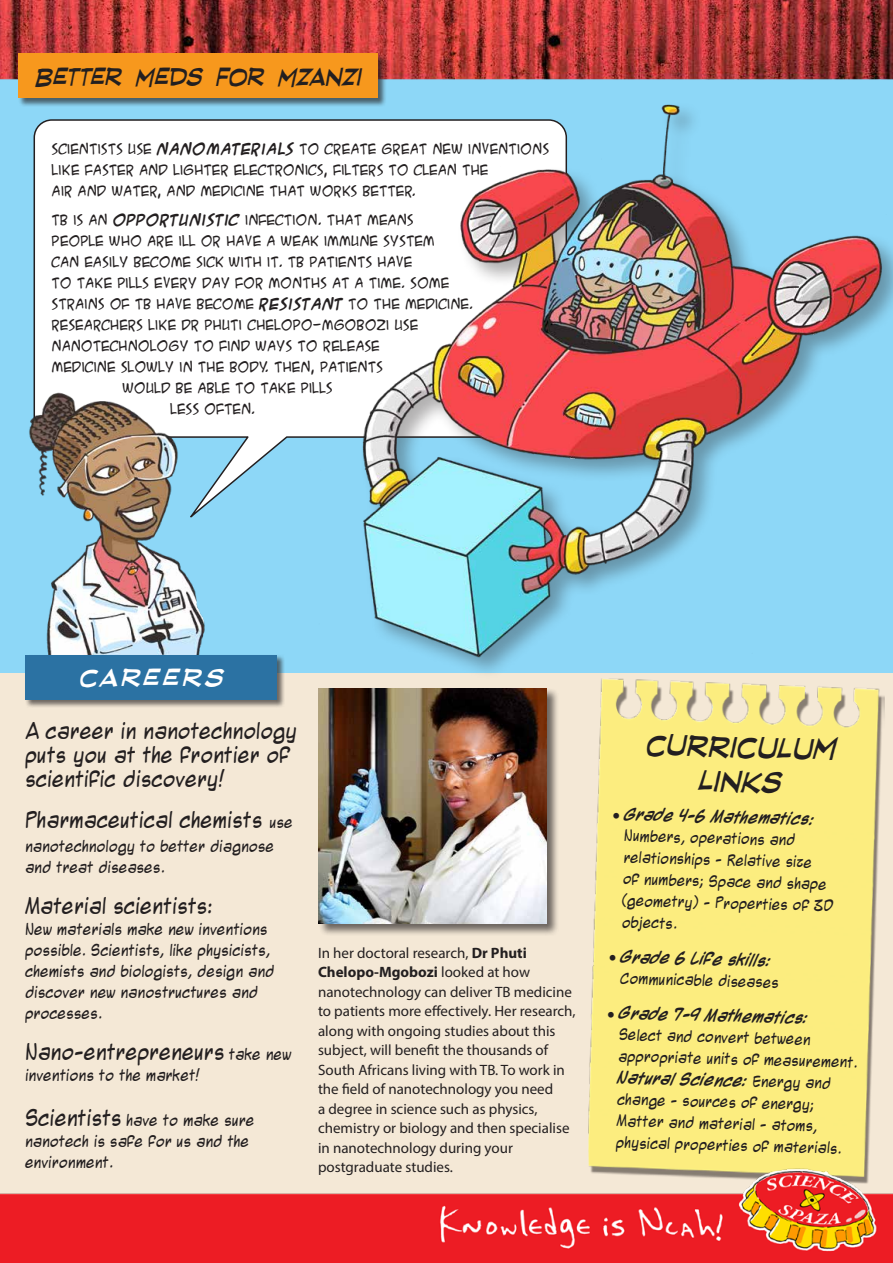
<style>
.page{position:relative;width:893px;height:1263px;background:#fff}
.page>*{position:absolute;margin:0;border:0;box-sizing:border-box;transform-origin:0 0}
.t1{font:italic 40.05px/34px "Red State Blue State BB";color:#231f20;text-align:center}
.t2{font:italic 33.6px "Red State Blue State BB";letter-spacing:-.005em;color:#231f20;scale:.95 1}
.t3{font:italic 33.6px "Red State Blue State BB";letter-spacing:.07em;color:#fff;scale:1.1 1}
.t4{font:21px/24px "Mighty Zeo 20";color:#231f20}
.t5{font:15px/19.5px "Myriad Pro";color:#231f20}
.t6{font:15px/21px "Mighty Zeo 20";color:#231f20}
.t7{font:14.7px/21.6px "Mighty Zeo 20";color:#231f20}
.t8{font:700 14.7px "Mighty Zeo 20";color:#231f20}
.t9{font:13.5px/21px "ACME Secret Agent";color:#231f20}
.s1{font-weight:700}
.s2{font-size:15px}
.s3{font-size:21px}
</style>
<div class="page">
<div style="left:0;top:22px;width:893px;height:653px;background:#8dd7f7"></div>
<svg style="left:33px;top:131px;width:283px;height:372px;background:#f5fafc"></svg>
<div style="left:0;top:673px;width:893px;height:523px;background:#f4e8d6"></div>
<img style="left:0;top:0;width:893px;height:131px">
<div style="left:319px;top:688px;width:240px;height:248px;background:#231f20;opacity:.65"></div>
<img style="left:319px;top:688px;width:227px;height:235px">
<img style="left:588px;top:680px;width:297px;height:463px">
<img style="left:0;top:1143px;width:893px;height:120px">
<div style="left:18px;top:53px;width:369px;height:54px;background:#231f20;opacity:.65"></div>
<div style="left:19px;top:53px;width:359px;height:45px;background:#f7981d"></div>
<img style="left:29px;top:378px;width:180px;height:277px">
<div style="left:25px;top:655px;width:260px;height:54px;background:#231f20;opacity:.65"></div>
<div style="left:25px;top:655px;width:251px;height:45px;background:#2b72a3"></div>
<div style="left:360px;top:101px;width:533px;height:579px;background:#231f20;opacity:.35"></div>
<img style="left:316px;top:78px;width:577px;height:581px">
<svg style="left:613px;top:812px;width:6px;height:6px"></svg>
<svg style="left:610px;top:955px;width:6px;height:6px"></svg>
<svg style="left:608px;top:1011px;width:6px;height:6px"></svg>
<h2 class="t2" style="left:35px;top:63px;width:345px">Better Meds for Mzanzi</h2>
<p class="t9" style="left:52px;top:138px;width:499px">SCIENTISTS USE <span class="s1">NANOMATERIALS</span> TO CREATE GREAT NEW INVENTIONS<br>LIKE FASTER AND LIGHTER ELECTRONICS, FILTERS TO CLEAN THE<br>AIR AND WATER, AND MEDICINE THAT WORKS BETTER.</p>
<p class="t9" style="left:52px;top:209px;width:364px">TB IS AN <span class="s1">OPPORTUNISTIC</span> INFECTION. THAT MEANS</p>
<p class="t9" style="left:52px;top:230px;width:385px">PEOPLE WHO ARE ILL OR HAVE A WEAK IMMUNE SYSTEM</p>
<p class="t9" style="left:52px;top:251px;width:362px">CAN EASILY BECOME SICK WITH IT. TB PATIENTS HAVE</p>
<p class="t9" style="left:52px;top:272px;width:399px">TO TAKE PILLS EVERY DAY FOR MONTHS AT A TIME. SOME</p>
<p class="t9" style="left:52px;top:293px;width:423px">STRAINS OF TB HAVE BECOME <span class="s1">RESISTANT</span> TO THE MEDICINE.</p>
<p class="t9" style="left:52px;top:314px;width:368px">RESEARCHERS LIKE DR PHUTI CHELOPO-MGOBOZI USE</p>
<p class="t9" style="left:52px;top:335px;width:330px">NANOTECHNOLOGY TO FIND WAYS TO RELEASE</p>
<p class="t9" style="left:52px;top:356px;width:333px">MEDICINE SLOWLY IN THE BODY. THEN, PATIENTS</p>
<p class="t9" style="left:122px;top:377px;width:212px">WOULD BE ABLE TO TAKE PILLS</p>
<p class="t9" style="left:170px;top:398px;width:87px">LESS OFTEN.</p>
<h2 class="t3" style="left:79px;top:664px;width:132px">careers</h2>
<h3 class="t4" style="left:25px;top:719px;width:274px">A career in nanotechnology puts you at the frontier of scientific discovery!</h3>
<h3 class="t4" style="left:25px;top:808px;width:269px">Pharmaceutical chemists <span class="s2">use</span></h3>
<p class="t6" style="left:25px;top:836px;width:251px">nanotechnology to better diagnose and treat diseases.</p>
<h3 class="t4" style="left:25px;top:894px;width:189px">Material scientists:</h3>
<p class="t6" style="left:25px;top:919px;width:251px">New materials make new inventions possible. Scientists, like physicists, chemists and biologists, design and discover new nanostructures and processes.</p>
<h3 class="t4" style="left:25px;top:1040px;width:268px">Nano-entrepreneurs <span class="s2">take new</span></h3>
<p class="t6" style="left:25px;top:1065px;width:176px">inventions to the market!</p>
<p class="t6" style="left:25px;top:1110px;width:231px"><span class="s3">Scientists</span> have to make sure nanotech is safe for us and the environment.</p>
<p class="t5" style="left:318px;top:943px;width:259px">In her doctoral research, <span class="s1">Dr Phuti Chelopo-Mgobozi</span> looked at how nanotechnology can deliver TB medicine to patients more effectively. Her research, along with ongoing studies about this subject, will benefit the thousands of South Africans living with TB. To work in the field of nanotechnology you need<br>a degree in science such as physics, chemistry or biology and then specialise in nanotechnology during your postgraduate studies.</p>
<h1 class="t1" style="left:646px;top:727px;width:192px;rotate:2deg">curriculum links</h1>
<p class="t8" style="left:625px;top:806px;width:190px;rotate:1deg">Grade 4-6 Mathematics:</p>
<p class="t7" style="left:623px;top:826px;width:213px;rotate:1deg">Numbers, operations and relationships - Relative size<br>of numbers; Space and shape (geometry) - Properties of 3D objects.</p>
<p class="t8" style="left:621px;top:948px;width:151px;rotate:1deg">Grade 6 Life skills:</p>
<p class="t7" style="left:620px;top:969px;width:160px;rotate:1deg">Communicable diseases</p>
<p class="t8" style="left:619px;top:1004px;width:190px;rotate:1deg">Grade 7-9 Mathematics:</p>
<p class="t7" style="left:618px;top:1025px;width:242px;rotate:1deg">Select and convert between appropriate units of measurement.<br><span class="s1">Natural Science:</span> Energy and change - sources of energy;<br>Matter and material - atoms, physical properties of materials.</p>
</div>
